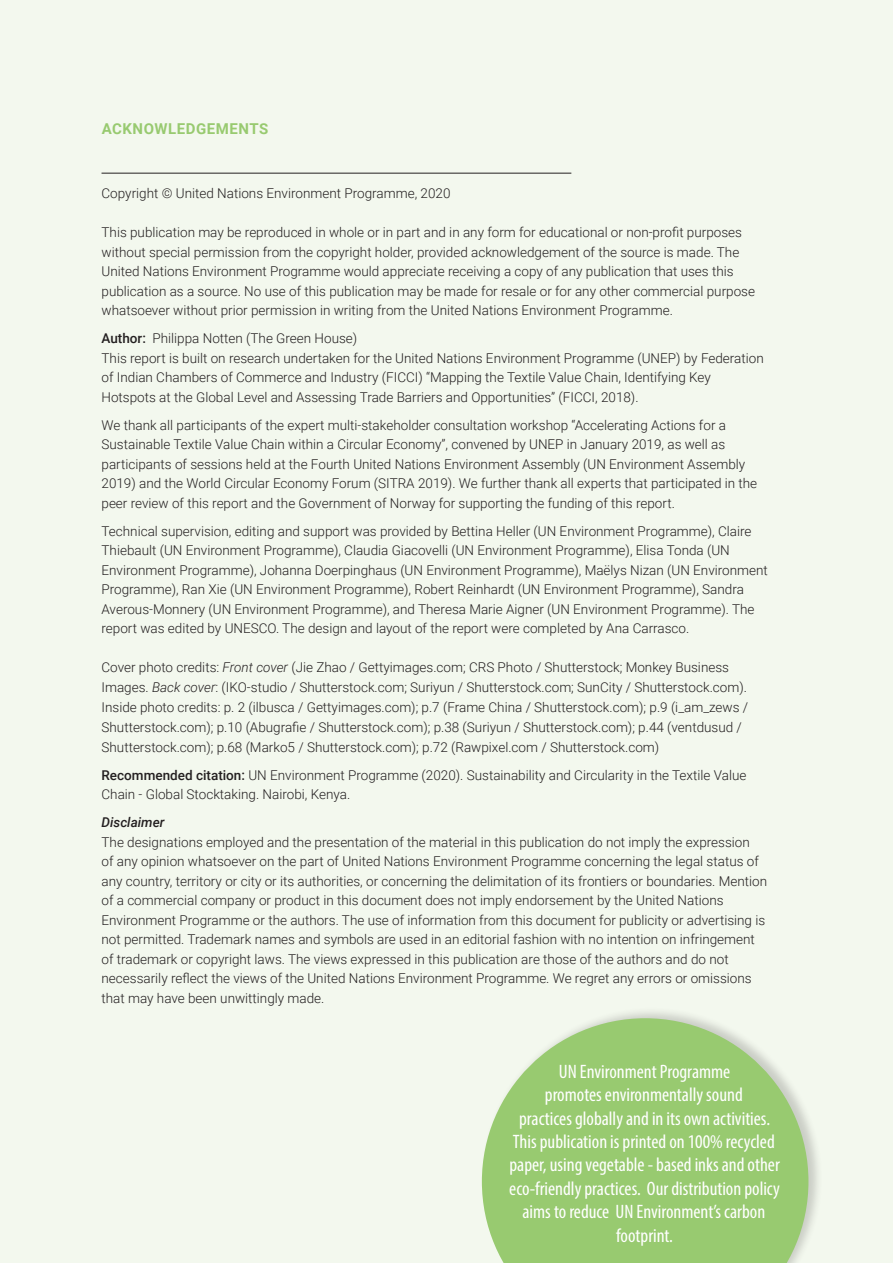
<style>
.page{position:relative;width:893px;height:1263px;background:#f3f8ee}
.page>*{position:absolute;margin:0;border:0;box-sizing:border-box;transform-origin:0 0}
.t1{font:condensed 19.5px/23.4px "Myriad Pro";color:#fff;text-align:center}
.Folio{font:700 15px "Roboto";letter-spacing:.035em;color:#98ca70}
.Body_text{font:300 13.5px/19.5px "Roboto";color:#231f20}
.s1{font-weight:500}
.s2{font-style:italic}
.s3{font-weight:500;font-style:italic}
</style>
<div class="page">
<div style="left:480px;top:1007px;width:343px;height:256px;background:#231f20;opacity:.2"></div>
<svg style="left:482px;top:1018px;width:326px;height:245px;background:#a5d082"></svg>
<hr style="left:102px;top:173px;width:469px;height:1px;background:#231f20">
<p class="Folio" style="left:102px;top:118px;width:168px">ACKNOWLEDGEMENTS</p>
<p class="Body_text" style="left:102px;top:183px;width:350px">Copyright © United Nations Environment Programme, 2020</p>
<p class="Body_text" style="left:102px;top:222px;width:655px">This publication may be reproduced in whole or in part and in any form for educational or non-profit purposes without special permission from the copyright holder, provided acknowledgement of the source is made. The United Nations Environment Programme would appreciate receiving a copy of any publication that uses this publication as a source. No use of this publication may be made for resale or for any other commercial purpose whatsoever without prior permission in writing from the United Nations Environment Programme.</p>
<p class="Body_text" style="left:102px;top:328px;width:664px"><span class="s1">Author:</span> Philippa Notten (The Green House)<br>This report is built on research undertaken for the United Nations Environment Programme (UNEP) by Federation of Indian Chambers of Commerce and Industry (FICCI) “Mapping the Textile Value Chain, Identifying Key Hotspots at the Global Level and Assessing Trade Barriers and Opportunities” (FICCI, 2018).</p>
<p class="Body_text" style="left:102px;top:414px;width:657px">We thank all participants of the expert multi-stakeholder consultation workshop “Accelerating Actions for a Sustainable Textile Value Chain within a Circular Economy”, convened by UNEP in January 2019, as well as participants of sessions held at the Fourth United Nations Environment Assembly (UN Environment Assembly 2019) and the World Circular Economy Forum (SITRA 2019). We further thank all experts that participated in the peer review of this report and the Government of Norway for supporting the funding of this report.</p>
<p class="Body_text" style="left:102px;top:520px;width:668px">Technical supervision, editing and support was provided by Bettina Heller (UN Environment Programme), Claire Thiebault (UN Environment Programme), Claudia Giacovelli (UN Environment Programme), Elisa Tonda (UN Environment Programme), Johanna Doerpinghaus (UN Environment Programme), Maëlys Nizan (UN Environment Programme), Ran Xie (UN Environment Programme), Robert Reinhardt (UN Environment Programme), Sandra Averous-Monnery (UN Environment Programme), and Theresa Marie Aigner (UN Environment Programme). The report was edited by UNESCO. The design and layout of the report were completed by Ana Carrasco.</p>
<p class="Body_text" style="left:102px;top:657px;width:648px">Cover photo credits: <span class="s2">Front cover</span> (Jie Zhao / Gettyimages.com; CRS Photo / Shutterstock; Monkey Business Images. <span class="s2">Back cover</span>: (IKO-studio / Shutterstock.com; Suriyun / Shutterstock.com; SunCity / Shutterstock.com).<br>Inside photo credits: p. 2 (ilbusca / Gettyimages.com); p.7 (Frame China / Shutterstock.com); p.9 (i_am_zews / Shutterstock.com); p.10 (Abugrafie / Shutterstock.com); p.38 (Suriyun / Shutterstock.com); p.44 (ventdusud / Shutterstock.com); p.68 (Marko5 / Shutterstock.com); p.72 (Rawpixel.com / Shutterstock.com)</p>
<p class="Body_text" style="left:102px;top:764px;width:646px"><span class="s1">Recommended citation:</span> UN Environment Programme (2020). Sustainability and Circularity in the Textile Value<br>Chain - Global Stocktaking. Nairobi, Kenya.</p>
<p class="Body_text" style="left:102px;top:812px;width:667px"><span class="s3">Disclaimer<br></span>The designations employed and the presentation of the material in this publication do not imply the expression<br>of any opinion whatsoever on the part of United Nations Environment Programme concerning the legal status of any country, territory or city or its authorities, or concerning the delimitation of its frontiers or boundaries. Mention of a commercial company or product in this document does not imply endorsement by the United Nations Environment Programme or the authors. The use of information from this document for publicity or advertising is not permitted. Trademark names and symbols are used in an editorial fashion with no intention on infringement of trademark or copyright laws. The views expressed in this publication are those of the authors and do not necessarily reflect the views of the United Nations Environment Programme. We regret any errors or omissions that may have been unwittingly made.</p>
<p class="t1" style="left:509px;top:1059px;width:272px">UN Environment Programme<br>promotes environmentally sound<br>practices globally and in its own activities.<br>This publication is printed on 100% recycled paper, using vegetable - based inks and other eco-friendly practices. Our distribution policy aims to reduce UN Environment’s carbon footprint.</p>
</div>
